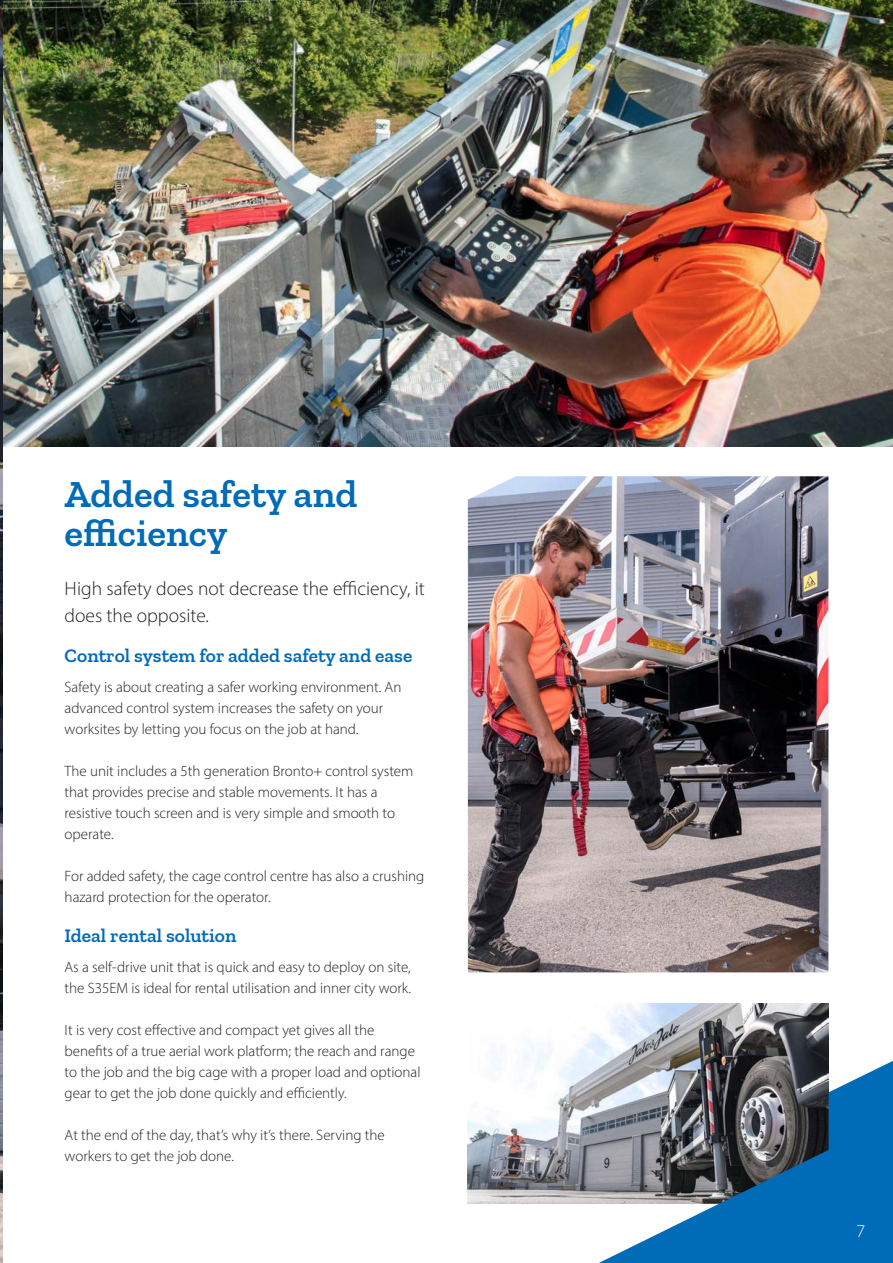
<style>
.page{position:relative;width:893px;height:1263px;background:#fff}
.page>*{position:absolute;margin:0;border:0;box-sizing:border-box;transform-origin:0 0}
.bs_leipis{font:600 39px/39px "Zilla Slab";color:#006bb6}
.bs_ingressi{font:300 19.5px/27px "Myriad Pro";color:#231f20}
.bs_väliotsikko{font:600 19.5px "Zilla Slab";color:#006bb6}
.bs_leipis-2{font:300 18px "Myriad Pro";color:#fff}
.bs_leipis-3{font:300 15px/21px "Myriad Pro";color:#231f20}
</style>
<div class="page">
<img style="left:3px;top:0;width:890px;height:446px">
<img style="left:468px;top:1003px;width:360px;height:200px">
<img style="left:468px;top:476px;width:360px;height:496px">
<svg style="left:599px;top:1061px;width:294px;height:202px"></svg>
<img style="left:0;top:0;width:3px;height:1263px">
<p class="bs_leipis" style="left:65px;top:475px;width:294px">Added safety and efficiency</p>
<p class="bs_ingressi" style="left:65px;top:574px;width:362px">High safety does not decrease the efficiency, it does the opposite.</p>
<p class="bs_väliotsikko" style="left:65px;top:645px;width:349px">Control system for added safety and ease</p>
<p class="bs_leipis-3" style="left:65px;top:676px;width:338px">Safety is about creating a safer working environment. An advanced control system increases the safety on your worksites by letting you focus on the job at hand.</p>
<p class="bs_leipis-3" style="left:65px;top:760px;width:350px">The unit includes a 5th generation Bronto+ control system that provides precise and stable movements. It has a resistive touch screen and is very simple and smooth to operate.</p>
<p class="bs_leipis-3" style="left:65px;top:865px;width:361px">For added safety, the cage control centre has also a crushing hazard protection for the operator.</p>
<p class="bs_väliotsikko" style="left:65px;top:925px;width:173px">Ideal rental solution</p>
<p class="bs_leipis-3" style="left:65px;top:956px;width:348px">As a self-drive unit that is quick and easy to deploy on site, the S35EM is ideal for rental utilisation and inner city work.</p>
<p class="bs_leipis-3" style="left:65px;top:1019px;width:357px">It is very cost effective and compact yet gives all the benefits of a true aerial work platform; the reach and range to the job and the big cage with a proper load and optional gear to get the job done quickly and efficiently.</p>
<p class="bs_leipis-3" style="left:65px;top:1124px;width:322px">At the end of the day, that’s why it’s there. Serving the workers to get the job done.</p>
<p class="bs_leipis-2" style="left:856px;top:1220px;width:10px">7</p>
</div>
